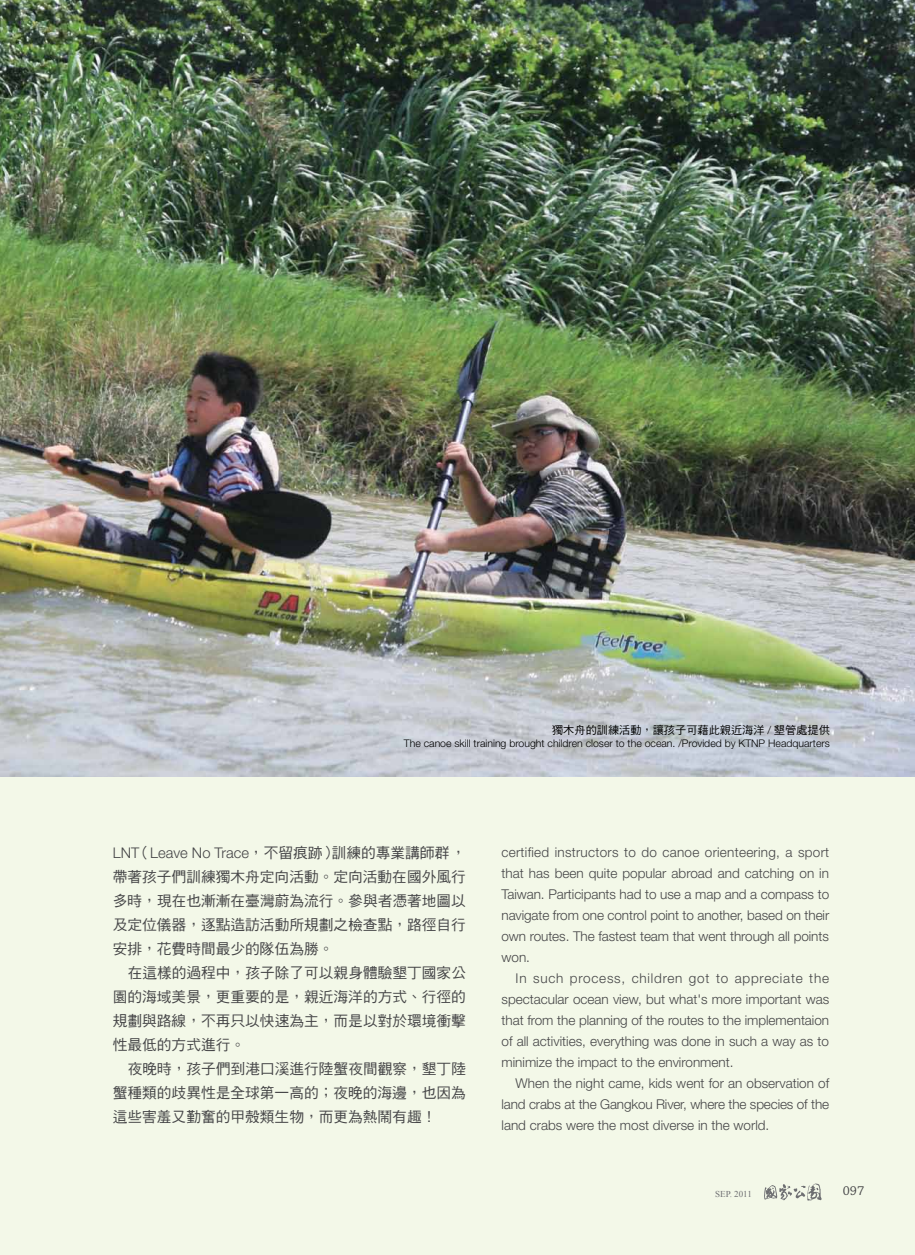
<style>
.page{position:relative;width:915px;height:1255px;background:#fff}
.page>*{position:absolute;margin:0;border:0;box-sizing:border-box;transform-origin:0 0}
.t1{font:14.7px/24px "DF Hei Std W5";color:#454547;text-align:justify}
.t2{font:300 13.5px/21px "Helvetica Neue LT Std";color:#454547;text-align:justify}
.t3{font:13.5px "Chaparral Pro";color:#454547}
.t4{font:11.1px "DF Hei Std W5";color:#000}
.t5{font:300 10.5px "Helvetica Neue LT Std";color:#000}
.t6{font:9px "Times New Roman";color:#6d6e71}
.s1{font-family:"Helvetica Neue LT Std";font-weight:300}
</style>
<div class="page">
<div style="left:0;top:0;width:914px;height:1254px;background:#f3f8e8"></div>
<img style="left:0;top:0;width:914px;height:776px">
<svg style="left:764px;top:1183px;width:57px;height:17px"></svg>
<p class="t4" style="left:552px;top:724px;width:279px">獨木舟的訓練活動，讓孩子可藉此親近海洋 <span class="s1">/</span> 墾管處提供</p>
<p class="t5" style="left:404px;top:737px;width:427px">The canoe skill training brought children closer to the ocean. /Provided by KTNP Headquarters</p>
<p class="t1" style="left:113px;top:840px;width:354px"><span class="s1">LNT</span>（<span class="s1">Leave No Trace</span>，不留痕跡）訓練的專業講師群，帶著孩子們訓練獨木舟定向活動。定向活動在國外風行多時，現在也漸漸在臺灣蔚為流行。參與者憑著地圖以及定位儀器，逐點造訪活動所規劃之檢查點，路徑自行安排，花費時間最少的隊伍為勝。</p>
<p class="t1" style="left:113px;top:960px;width:354px;text-indent:15px">在這樣的過程中，孩子除了可以親身體驗墾丁國家公園的海域美景，更重要的是，親近海洋的方式、行徑的規劃與路線，不再只以快速為主，而是以對於環境衝擊性最低的方式進行。</p>
<p class="t1" style="left:113px;top:1056px;width:354px;text-indent:15px">夜晚時，孩子們到港口溪進行陸蟹夜間觀察，墾丁陸蟹種類的歧異性是全球第一高的；夜晚的海邊，也因為這些害羞又勤奮的甲殼類生物，而更為熱鬧有趣！</p>
<p class="t2" style="left:501px;top:841px;width:329px">certified instructors to do canoe orienteering, a sport that has been quite popular abroad and catching on in Taiwan. Participants had to use a map and a compass to navigate from one control point to another, based on their own routes. The fastest team that went through all points won.</p>
<p class="t2" style="left:501px;top:967px;width:329px;text-indent:14px">In such process, children got to appreciate the spectacular ocean view, but what's more important was that from the planning of the routes to the implementaion of all activities, everything was done in such a way as to minimize the impact to the environment.</p>
<p class="t2" style="left:501px;top:1072px;width:329px;text-indent:14px">When the night came, kids went for an observation of land crabs at the Gangkou River, where the species of the land crabs were the most diverse in the world.</p>
<p class="t6" style="left:715px;top:1188px;width:38px">SEP. 2011</p>
<p class="t3" style="left:842px;top:1183px;width:23px">097</p>
</div>
